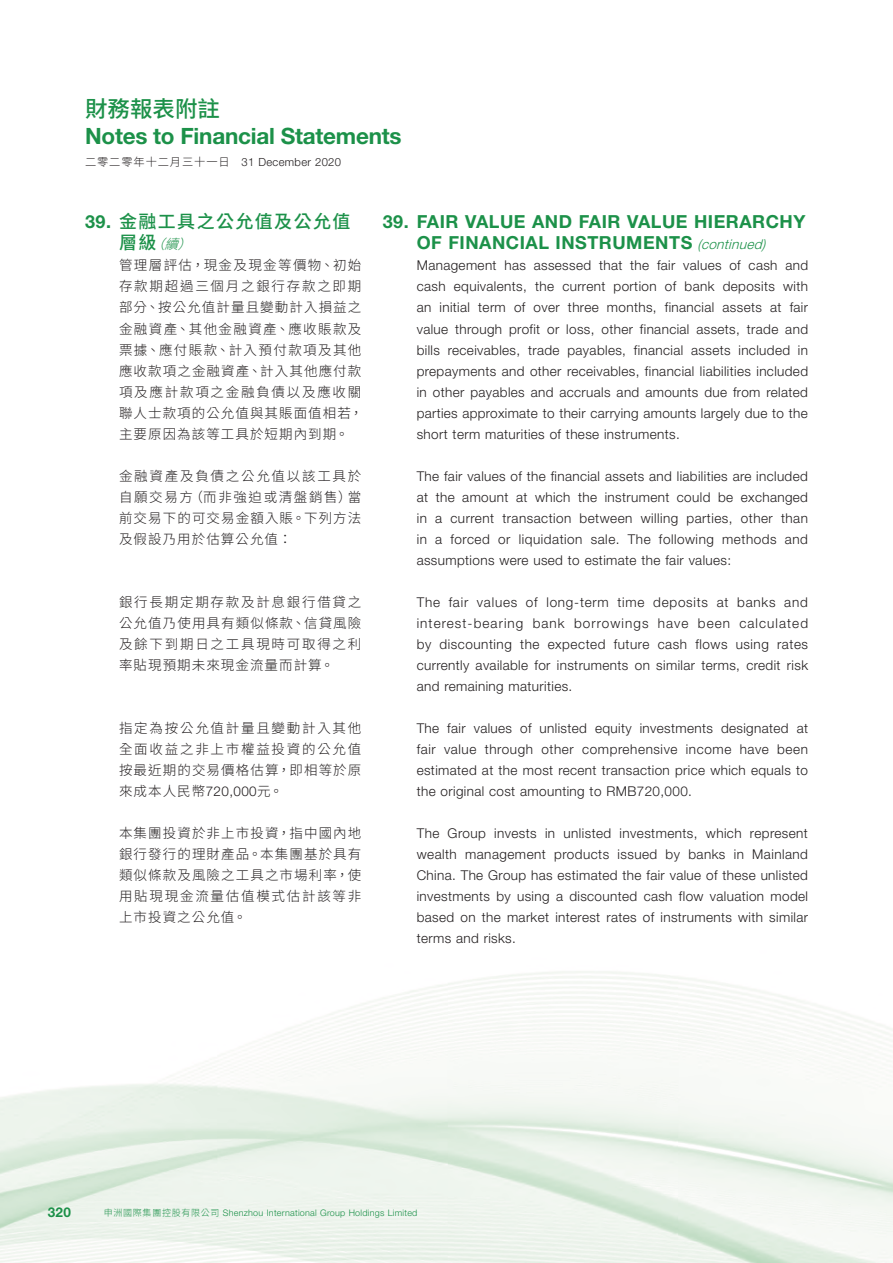
<style>
.page{position:relative;width:893px;height:1263px;background:#fff}
.page>*{position:absolute;margin:0;border:0;box-sizing:border-box;transform-origin:0 0}
.t1{font:700 22.5px "Helvetica Neue LT Std";letter-spacing:-.01em;color:#1c9149}
.t2{font:500 22.5px "Source Han Sans TC";color:#1c9149}
.Heading_1{font:700 18px/21px "Helvetica Neue LT Std";letter-spacing:.03em;color:#1c9149;text-align:center}
.C_Heading_1{font:500 18px "Source Han Sans TC";letter-spacing:.08em;color:#1c9149}
.Body_Text{font:300 13.5px/21px "Helvetica Neue LT Std";letter-spacing:.03em;color:#231f20;text-align:justify}
.C_Body_Text{font:300 13.5px/21px "Source Han Sans TC";letter-spacing:.08em;color:#231f20;text-align:justify}
.C_Body_Text-2{font:300 13.5px/21px "Source Han Sans TC";letter-spacing:.105em;color:#231f20}
.C_Heading_1-2{font:italic 300 13.5px "Source Han Sans TC";color:#1c9149}
.t3{font:700 13.5px "Helvetica Neue LT Std";color:#1c9149}
.t4{font:300 11.25px "Helvetica Neue LT Std";letter-spacing:.03em;color:#231f20}
.t5{font:300 9px "Helvetica Neue LT Std";letter-spacing:.03em;color:#1c9149}
.s1{font-family:"Source Han Sans TC"}
.s2{font-family:"Helvetica Neue LT Std";font-weight:700}
.s3{font-weight:500;font-style:normal;font-size:18px}
.s4{font-family:"Helvetica Neue LT Std"}
.s5{font-weight:300;font-style:italic;font-size:13.5px}
</style>
<div class="page">
<h1 class="t2" style="left:85px;top:96px;width:136px">財務報表附註</h1>
<h1 class="t1" style="left:85px;top:122px;width:318px">Notes to Financial Statements</h1>
<p class="t4" style="left:85px;top:156px;width:258px"><span class="s1">二零二零年十二月三十一日</span> 31 December 2020</p>
<p class="C_Heading_1" style="left:85px;top:212px;width:267px"><span class="s2">39.</span> 金融工具之公允值及公允值</p>
<p class="C_Heading_1-2" style="left:119px;top:237px;width:84px"><span class="s3">層級</span>（續）</p>
<p class="C_Body_Text-2" style="left:119px;top:255px;width:245px">管理層評估，現金及現金等價物、初始存款期超過三個月之銀行存款之即期部分、按公允值計量且變動計入損益之金融資產、其他金融資產、應收賬款及票據、應付賬款、計入預付款項及其他應收款項之金融資產、計入其他應付款項及應計款項之金融負債以及應收關聯人士款項的公允值與其賬面值相若，主要原因為該等工具於短期內到期。</p>
<p class="C_Body_Text" style="left:119px;top:465px;width:244px">金融資產及負債之公允值以該工具於自願交易方（而非強迫或清盤銷售）當前交易下的可交易金額入賬。下列方法及假設乃用於估算公允值：</p>
<p class="C_Body_Text" style="left:119px;top:591px;width:244px">銀行長期定期存款及計息銀行借貸之公允值乃使用具有類似條款、信貸風險及餘下到期日之工具現時可取得之利率貼現預期未來現金流量而計算。</p>
<p class="C_Body_Text" style="left:119px;top:717px;width:244px">指定為按公允值計量且變動計入其他全面收益之非上市權益投資的公允值按最近期的交易價格估算，即相等於原來成本人民幣<span class="s4">720,000</span>元。</p>
<p class="C_Body_Text" style="left:119px;top:822px;width:244px">本集團投資於非上市投資，指中國內地銀行發行的理財產品。本集團基於具有類似條款及風險之工具之市場利率，使用貼現現金流量估值模式估計該等非上市投資之公允值。</p>
<p class="Heading_1" style="left:383px;top:211px;width:424px">39. FAIR VALUE AND FAIR VALUE HIERARCHY<br>OF FINANCIAL INSTRUMENTS <span class="s5">(continued)</span></p>
<p class="Body_Text" style="left:417px;top:255px;width:393px">Management has assessed that the fair values of cash and cash equivalents, the current portion of bank deposits with an initial term of over three months, financial assets at fair value through profit or loss, other financial assets, trade and bills receivables, trade payables, financial assets included in prepayments and other receivables, financial liabilities included in other payables and accruals and amounts due from related parties approximate to their carrying amounts largely due to the short term maturities of these instruments.</p>
<p class="Body_Text" style="left:417px;top:465px;width:393px">The fair values of the financial assets and liabilities are included at the amount at which the instrument could be exchanged in a current transaction between willing parties, other than in a forced or liquidation sale. The following methods and assumptions were used to estimate the fair values:</p>
<p class="Body_Text" style="left:417px;top:591px;width:393px">The fair values of long-term time deposits at banks and interest-bearing bank borrowings have been calculated by discounting the expected future cash flows using rates currently available for instruments on similar terms, credit risk and remaining maturities.</p>
<p class="Body_Text" style="left:417px;top:717px;width:393px">The fair values of unlisted equity investments designated at fair value through other comprehensive income have been estimated at the most recent transaction price which equals to the original cost amounting to RMB720,000.</p>
<p class="Body_Text" style="left:417px;top:822px;width:393px">The Group invests in unlisted investments, which represent wealth management products issued by banks in Mainland China. The Group has estimated the fair value of these unlisted investments by using a discounted cash flow valuation model based on the market interest rates of instruments with similar terms and risks.</p>
<p class="t3" style="left:48px;top:1203px;width:25px">320</p>
<p class="t5" style="left:104px;top:1207px;width:315px"><span class="s1">申洲國際集團控股有限公司</span> Shenzhou International Group Holdings Limited</p>
</div>
